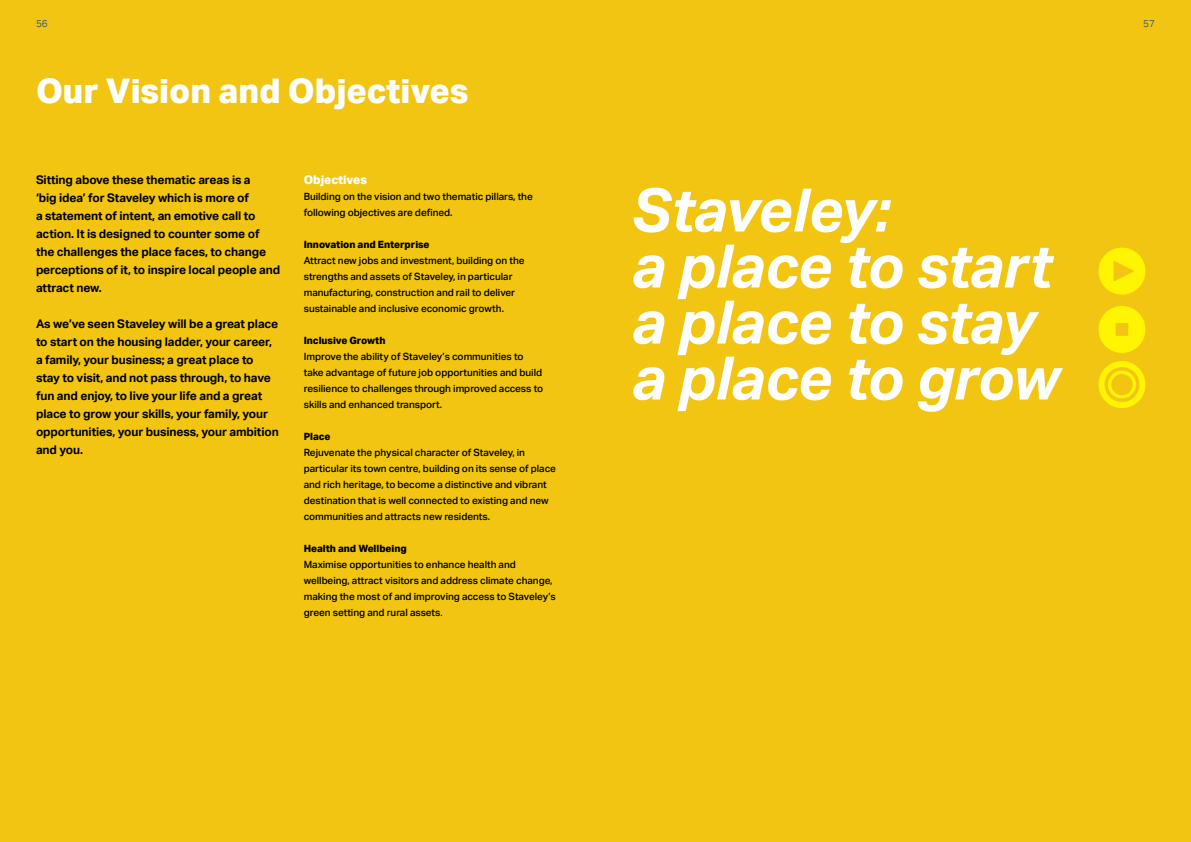
<style>
.page{position:relative;width:1191px;height:842px;background:#f2c512}
.page>*{position:absolute;margin:0;border:0;box-sizing:border-box;transform-origin:0 0}
.t1{font:italic 700 60px/56px "Aktiv Grotesk";letter-spacing:-.005em;color:#fff}
.t2{font:800 34px "Aktiv Grotesk";color:#fff}
.t3{font:700 12px/18px "Aktiv Grotesk";letter-spacing:-.01em;color:#000}
.t4{font:800 12px "Aktiv Grotesk";letter-spacing:-.005em;color:#fff}
.t5{font:500 10px/16px "Aktiv Grotesk";letter-spacing:-.005em;color:#000}
.t6{font:800 10px "Aktiv Grotesk";letter-spacing:-.005em;color:#000}
.t7{font:300 10px "Aktiv Grotesk";color:#1a4280}
.s1{font-weight:400}
</style>
<div class="page">
<svg style="left:1098px;top:247px;width:47px;height:48px"></svg>
<svg style="left:1098px;top:306px;width:47px;height:47px"></svg>
<svg style="left:1098px;top:361px;width:47px;height:47px"></svg>
<p class="t7" style="left:36px;top:18px;width:13px">56</p>
<p class="t7" style="left:1143px;top:18px;width:13px">57</p>
<h2 class="t2" style="left:36px;top:71px;width:434px">Our Vision and Objectives</h2>
<p class="t3" style="left:36px;top:170px;width:246px">Sitting above these thematic areas is a<br>‘big idea’ for Staveley which is more of<br>a statement of intent, an emotive call to action. It is designed to counter some of the challenges the place faces, to change perceptions of it, to inspire local people and attract new.</p>
<p class="t3" style="left:36px;top:314px;width:244px">As we’ve seen Staveley will be a great place to start on the housing ladder, your career, a family, your business; a great place to stay to visit, and not pass through, to have fun and enjoy, to live your life and a great place to grow your skills, your family, your opportunities, your business, your ambition and you.</p>
<p class="t4" style="left:304px;top:172px;width:65px">Objectives</p>
<p class="t5" style="left:304px;top:188px;width:231px">Building on the vision and two thematic pillars, the following objectives are defined.</p>
<p class="t6" style="left:304px;top:238px;width:127px">Innovation and Enterprise</p>
<p class="t5" style="left:304px;top:252px;width:222px">Attract new jobs and investment, building on the strengths and assets of Staveley, in particular manufacturing, construction and rail to deliver sustainable and inclusive economic growth.</p>
<p class="t6" style="left:304px;top:334px;width:83px">Inclusive Growth</p>
<p class="t5" style="left:304px;top:348px;width:241px">Improve the ability of Staveley’s communities to take advantage of future job opportunities and build resilience to challenges through improved access to skills and enhanced transport.</p>
<p class="t6" style="left:304px;top:430px;width:28px">Place</p>
<p class="t5" style="left:304px;top:444px;width:254px">Rejuvenate the physical character of Staveley, in particular its town centre, building on its sense of place and rich heritage, to become a distinctive and vibrant destination that is well connected to existing and new communities and attracts new residents.</p>
<p class="t6" style="left:304px;top:542px;width:105px">Health and Wellbeing</p>
<p class="t5" style="left:304px;top:556px;width:254px">Maximise opportunities to enhance health and wellbeing, attract visitors and address climate change, making the most of and improving access to Staveley’s green setting and rural assets<span class="s1">.</span></p>
<h1 class="t1" style="left:631px;top:183px;width:428px">Staveley:<br>a place to start a place to stay a place to grow</h1>
</div>
